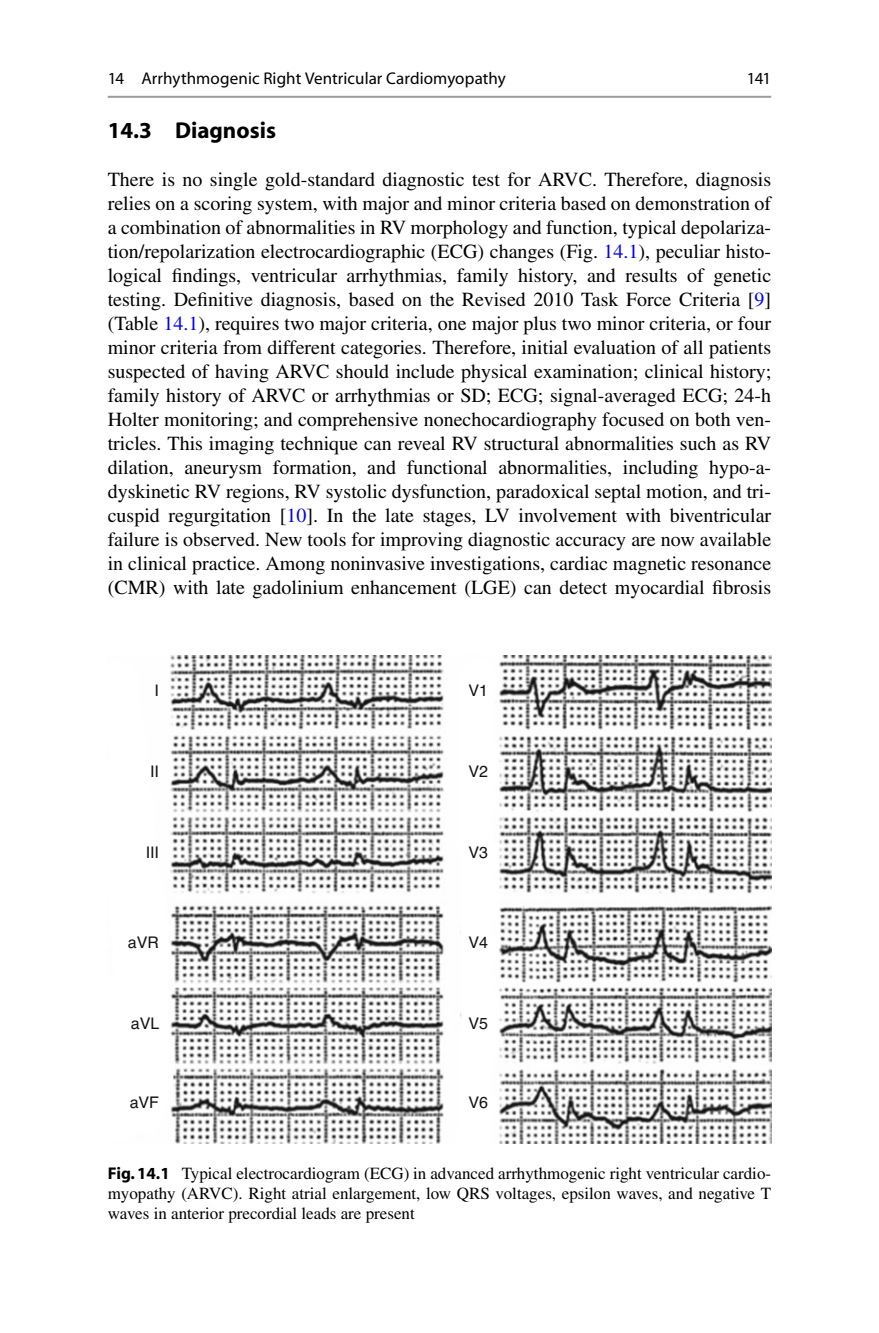
<style>
.page{position:relative;width:879px;height:1333px;background:#fff}
.page>*{position:absolute;margin:0;border:0;box-sizing:border-box;transform-origin:0 0}
.t1{font:700 23px "Myriad";color:#000}
.t2{font:20px/24px "Times";color:#000;text-align:justify}
.t3{font:17px/20px "Times";color:#000;text-align:justify}
.t4{font:17px "Myriad";color:#000}
.t5{font:16px "Helvetica";color:#131413}
.s1{color:#0000fa}
.s2{font-family:"Myriad";font-weight:700}
</style>
<div class="page">
<img style="left:170px;top:655px;width:601px;height:488px">
<hr style="left:108px;top:96px;width:663px;height:2px;background:#9c9c9c">
<p class="t4" style="left:108px;top:72px;width:400px">14 Arrhythmogenic Right Ventricular Cardiomyopathy</p>
<p class="t4" style="left:747px;top:72px;width:26px">141</p>
<p class="t1" style="left:108px;top:122px;width:170px">14.3 Diagnosis</p>
<p class="t2" style="left:108px;top:169px;width:665px">There is no single gold-standard diagnostic test for ARVC. Therefore, diagnosis relies on a scoring system, with major and minor criteria based on demonstration of a combination of abnormalities in RV morphology and function, typical depolariza&shy;tion/repolarization electrocardiographic (ECG) changes (Fig. <span class="s1">14.1</span> ), peculiar histo&shy;logical findings, ventricular arrhythmias, family history, and results of genetic testing. Definitive diagnosis, based on the Revised 2010 Task Force Criteria [ <span class="s1">9</span> ] (Table <span class="s1">14.1</span> ), requires two major criteria, one major plus two minor criteria, or four minor criteria from different categories. Therefore, initial evaluation of all patients suspected of having ARVC should include physical examination; clinical history; family history of ARVC or arrhythmias or SD; ECG; signal-averaged ECG; 24-h Holter monitoring; and comprehensive nonechocardiography focused on both ven&shy;tricles. This imaging technique can reveal RV structural abnormalities such as RV dilation, aneurysm formation, and functional abnormalities, including hypo-a&shy;dyskinetic RV regions, RV systolic dysfunction, paradoxical septal motion, and tri&shy;cuspid regurgitation [ <span class="s1">10</span> ]. In the late stages, LV involvement with biventricular failure is observed. New tools for improving diagnostic accuracy are now available in clinical practice. Among noninvasive investigations, cardiac magnetic resonance (CMR) with late gadolinium enhancement (LGE) can detect myocardial fibrosis</p>
<p class="t5" style="left:155px;top:684px;width:6px">I</p>
<p class="t5" style="left:468px;top:684px;width:21px">V1</p>
<p class="t5" style="left:150px;top:765px;width:10px">II</p>
<p class="t5" style="left:468px;top:765px;width:21px">V2</p>
<p class="t5" style="left:146px;top:846px;width:15px">III</p>
<p class="t5" style="left:468px;top:846px;width:21px">V3</p>
<p class="t5" style="left:128px;top:936px;width:33px">aVR</p>
<p class="t5" style="left:468px;top:936px;width:21px">V4</p>
<p class="t5" style="left:131px;top:1017px;width:30px">aVL</p>
<p class="t5" style="left:468px;top:1017px;width:21px">V5</p>
<p class="t5" style="left:130px;top:1096px;width:31px">aVF</p>
<p class="t5" style="left:468px;top:1096px;width:21px">V6</p>
<p class="t3" style="left:108px;top:1164px;width:665px"><span class="s2">Fig. 14.1</span> Typical electrocardiogram (ECG) in advanced arrhythmogenic right ventricular cardio&shy;myopathy (ARVC). Right atrial enlargement, low QRS voltages, epsilon waves, and negative T waves in anterior precordial leads are present</p>
</div>
